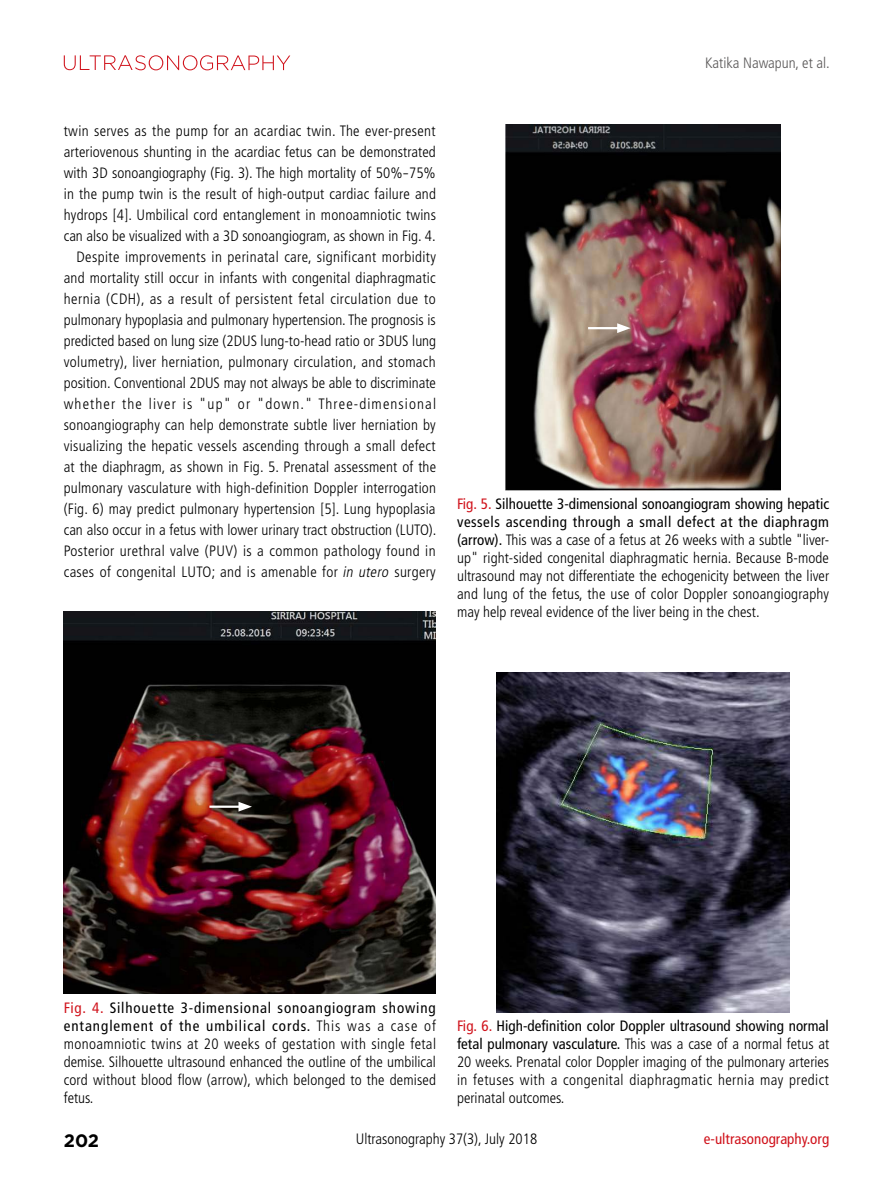
<style>
.page{position:relative;width:893px;height:1191px;background:#fff}
.page>*{position:absolute;margin:0;border:0;box-sizing:border-box;transform-origin:0 0}
.t1{font:700 18px "Gotham";color:#000}
.t2{font:300 condensed 15px/21px "Frutiger LT Std";letter-spacing:.01em;color:#000;text-align:justify}
.t3{font:condensed 15px "Frutiger LT Std";color:#d0121b}
.t4{font:300 condensed 15px "Frutiger LT Std";color:#595757}
.s1{font-style:italic}
.s2{font-weight:400;color:#d0121b}
.s3{font-weight:400}
</style>
<div class="page">
<svg style="left:64px;top:55px;width:226px;height:15px"></svg>
<img style="left:64px;top:611px;width:372px;height:382px">
<img style="left:497px;top:672px;width:293px;height:340px">
<img style="left:505px;top:124px;width:276px;height:366px">
<hr style="left:209px;top:805px;width:34px;height:3px;background:#fff">
<svg style="left:238px;top:801px;width:14px;height:10px"></svg>
<hr style="left:588px;top:327px;width:33px;height:2px;background:#fff">
<svg style="left:617px;top:323px;width:14px;height:10px"></svg>
<p class="t2" style="left:64px;top:120px;width:374px;text-align:right">twin serves as the pump for an acardiac twin. The ever-present arteriovenous shunting in the acardiac fetus can be demonstrated with 3D sonoangiography (Fig. 3). The high mortality of 50%-75% in the pump twin is the result of high-output cardiac failure and hydrops [4]. Umbilical cord entanglement in monoamniotic twins can also be visualized with a 3D sonoangiogram, as shown in Fig. 4.<br>Despite improvements in perinatal care, significant morbidity and mortality still occur in infants with congenital diaphragmatic hernia (CDH), as a result of persistent fetal circulation due to pulmonary hypoplasia and pulmonary hypertension. The prognosis is predicted based on lung size (2DUS lung-to-head ratio or 3DUS lung volumetry), liver herniation, pulmonary circulation, and stomach position. Conventional 2DUS may not always be able to discriminate whether the liver is "up" or "down." Three-dimensional sonoangiography can help demonstrate subtle liver herniation by visualizing the hepatic vessels ascending through a small defect at the diaphragm, as shown in Fig. 5. Prenatal assessment of the pulmonary vasculature with high-definition Doppler interrogation (Fig. 6) may predict pulmonary hypertension [5]. Lung hypoplasia can also occur in a fetus with lower urinary tract obstruction (LUTO).<br>Posterior urethral valve (PUV) is a common pathology found in cases of congenital LUTO; and is amenable for <span class="s1">in utero</span> surgery</p>
<p class="t4" style="left:705px;top:54px;width:126px">Katika Nawapun, et al.</p>
<p class="t2" style="left:457px;top:495px;width:374px;line-height:18px"><span class="s2">Fig. 5.</span> <span class="s3">Silhouette 3-dimensional sonoangiogram showing hepatic vessels ascending through a small defect at the diaphragm (arrow).</span> This was a case of a fetus at 26 weeks with a subtle "liver&shy;up" right-sided congenital diaphragmatic hernia. Because B-mode ultrasound may not differentiate the echogenicity between the liver and lung of the fetus, the use of color Doppler sonoangiography may help reveal evidence of the liver being in the chest.</p>
<p class="t2" style="left:64px;top:999px;width:374px;line-height:18px"><span class="s2">Fig. 4.</span> <span class="s3">Silhouette 3-dimensional sonoangiogram showing entanglement of the umbilical cords.</span> This was a case of monoamniotic twins at 20 weeks of gestation with single fetal demise. Silhouette ultrasound enhanced the outline of the umbilical cord without blood flow (arrow), which belonged to the demised fetus.</p>
<p class="t2" style="left:457px;top:1017px;width:374px;line-height:18px"><span class="s2">Fig. 6.</span> <span class="s3">High-definition color Doppler ultrasound showing normal fetal pulmonary vasculature.</span> This was a case of a normal fetus at 20 weeks. Prenatal color Doppler imaging of the pulmonary arteries in fetuses with a congenital diaphragmatic hernia may predict perinatal outcomes.</p>
<p class="t1" style="left:64px;top:1130px;width:37px">202</p>
<p class="t2" style="left:356px;top:1128px;width:183px">Ultrasonography 37(3), July 2018</p>
<p class="t3" style="left:704px;top:1130px;width:127px">e-ultrasonography.org</p>
</div>
